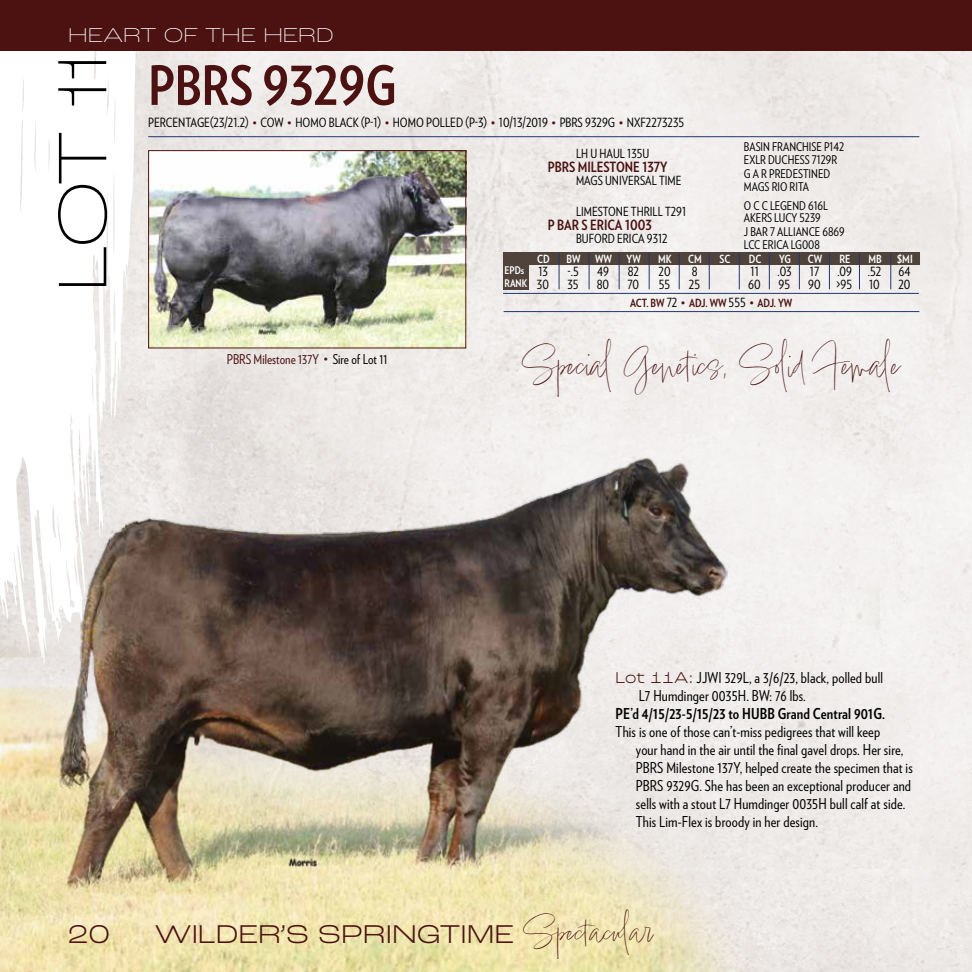
<style>
.page{position:relative;width:972px;height:972px;background:#fff}
.page>*{position:absolute;margin:0;border:0;box-sizing:border-box;transform-origin:0 0}
.t1{font:200 expanded 72px "Roc Grotesk";color:#000}
.t2{font:700 54px "Verlag Condensed";color:#4b1211}
.t3{font:42px "Lindsey Signature";color:#4b1211;scale:.9 1}
.t4{font:300 expanded 27px "Roc Grotesk";color:#4b1211}
.t5{font:200 expanded 21px "Roc Grotesk";color:#fff}
.t6{font:15px/18px "Verlag Condensed";letter-spacing:.01em;color:#000}
.t7{font:700 15px "Verlag Condensed";letter-spacing:.01em;color:#000}
.t8{font:700 14.1px "Verlag Condensed";color:#4b1211}
.t9{font:13.5px "Verlag Condensed";color:#4b1211}
.t10{font:12.75px "Verlag Condensed";color:#000}
.t11{font:12.6px "Verlag Condensed";color:#000}
.t12{font:12px/12.6px "Verlag Condensed";color:#000}
.t13{font:700 11.25px "Verlag Condensed";color:#fff}
.t14{font:700 11.25px "Verlag Condensed";color:#4b1211}
.t15{font:700 10.5px/12.9px "Verlag Condensed";color:#fff}
.s1{font-weight:700;font-size:11.25px;color:#4b1211}
.s2{color:#000}
.s3{font-weight:400;font-size:12.75px;color:#000}
.s4{font-family:"Roc Grotesk";font-weight:300;font-stretch:expanded;font-size:16.5px;color:#4b1211}
.s5{font-family:"Lindsey Signature";font-weight:400;font-stretch:normal;font-size:36px}
</style>
<div class="page">
<img style="left:139px;top:50px;width:833px;height:922px">
<svg style="left:0;top:50px;width:139px;height:376px"></svg>
<img style="left:0;top:426px;width:886px;height:546px">
<hr style="left:148px;top:136px;width:771px;height:1px;background:#22366d">
<div style="left:503px;top:253px;width:416px;height:12px;background:#4f433c"></div>
<hr style="left:559px;top:253px;width:1px;height:36px;background:#22366d">
<hr style="left:589px;top:253px;width:1px;height:36px;background:#22366d">
<hr style="left:619px;top:253px;width:1px;height:36px;background:#22366d">
<hr style="left:649px;top:253px;width:1px;height:36px;background:#22366d">
<hr style="left:679px;top:253px;width:1px;height:36px;background:#22366d">
<hr style="left:709px;top:253px;width:1px;height:36px;background:#22366d">
<hr style="left:739px;top:253px;width:1px;height:36px;background:#22366d">
<hr style="left:769px;top:253px;width:1px;height:36px;background:#22366d">
<hr style="left:799px;top:253px;width:1px;height:36px;background:#22366d">
<hr style="left:829px;top:253px;width:1px;height:36px;background:#22366d">
<hr style="left:859px;top:253px;width:1px;height:36px;background:#22366d">
<div style="left:503px;top:253px;width:26px;height:36px;background:#4f433c"></div>
<hr style="left:503px;top:293px;width:416px;height:1px;background:#22366d">
<hr style="left:504px;top:311px;width:415px;height:1px;background:#22366d">
<hr style="left:891px;top:253px;width:1px;height:36px;background:#22366d">
<img style="left:150px;top:152px;width:314px;height:194px">
<div style="left:148px;top:150px;width:318px;height:198px;border:1px solid #4b1211"></div>
<div style="left:0;top:0;width:972px;height:50px;background:#4b1211"></div>
<h3 class="t5" style="left:68px;top:22px;width:267px">HEART OF THE HERD</h3>
<h1 class="t1" style="left:38px;top:292px;width:242px;rotate:-90deg">LOT 11</h1>
<h2 class="t2" style="left:148px;top:45px;width:250px">PBRS 9329G</h2>
<p class="t10" style="left:148px;top:114px;width:538px">PERCENTAGE(23/21.2) <span class="s1">•</span> COW <span class="s1">•</span> HOMO BLACK (P-1) <span class="s1">•</span> HOMO POLLED (P-3) <span class="s1">•</span> 10/13/2019 <span class="s1">•</span> PBRS 9329G <span class="s1">•</span> NXF2273235</p>
<p class="t12" style="left:744px;top:140px;width:102px">BASIN FRANCHISE P142<br>EXLR DUCHESS 7129R</p>
<p class="t12" style="left:744px;top:167px;width:88px">G A R PREDESTINED<br>MAGS RIO RITA</p>
<p class="t11" style="left:576px;top:144px;width:75px">LH U HAUL 135U</p>
<p class="t8" style="left:548px;top:156px;width:121px">PBRS MILESTONE 137Y</p>
<p class="t11" style="left:576px;top:172px;width:107px">MAGS UNIVERSAL TIME</p>
<p class="t12" style="left:744px;top:198px;width:86px">O C C LEGEND 616L<br>AKERS LUCY 5239</p>
<p class="t12" style="left:744px;top:225px;width:102px">J BAR 7 ALLIANCE 6869<br>LCC ERICA LG008</p>
<p class="t11" style="left:576px;top:202px;width:112px">LIMESTONE THRILL T291</p>
<p class="t8" style="left:548px;top:215px;width:106px">P BAR S ERICA 1003</p>
<p class="t11" style="left:576px;top:230px;width:93px">BUFORD ERICA 9312</p>
<p class="t13" style="left:537px;top:251px;width:14px">CD</p>
<p class="t13" style="left:566px;top:251px;width:16px">BW</p>
<p class="t13" style="left:595px;top:251px;width:18px">WW</p>
<p class="t13" style="left:627px;top:251px;width:16px">YW</p>
<p class="t13" style="left:658px;top:251px;width:15px">MK</p>
<p class="t13" style="left:688px;top:251px;width:15px">CM</p>
<p class="t13" style="left:720px;top:251px;width:12px">SC</p>
<p class="t13" style="left:749px;top:251px;width:14px">DC</p>
<p class="t13" style="left:779px;top:251px;width:13px">YG</p>
<p class="t13" style="left:808px;top:251px;width:16px">CW</p>
<p class="t13" style="left:839px;top:251px;width:13px">RE</p>
<p class="t13" style="left:868px;top:251px;width:15px">MB</p>
<p class="t13" style="left:897px;top:251px;width:17px">$MI</p>
<p class="t10" style="left:538px;top:262px;width:11px">13</p>
<p class="t10" style="left:568px;top:262px;width:13px">-.5</p>
<p class="t10" style="left:597px;top:262px;width:14px">49</p>
<p class="t10" style="left:628px;top:262px;width:13px">82</p>
<p class="t10" style="left:659px;top:262px;width:14px">20</p>
<p class="t10" style="left:692px;top:262px;width:7px">8</p>
<p class="t10" style="left:750px;top:262px;width:10px">11</p>
<p class="t10" style="left:778px;top:262px;width:16px">.03</p>
<p class="t10" style="left:810px;top:262px;width:11px">17</p>
<p class="t10" style="left:837px;top:262px;width:16px">.09</p>
<p class="t10" style="left:868px;top:262px;width:15px">.52</p>
<p class="t10" style="left:899px;top:262px;width:14px">64</p>
<p class="t10" style="left:537px;top:275px;width:14px">30</p>
<p class="t10" style="left:567px;top:275px;width:13px">35</p>
<p class="t10" style="left:597px;top:275px;width:14px">80</p>
<p class="t10" style="left:627px;top:275px;width:13px">70</p>
<p class="t10" style="left:659px;top:275px;width:13px">55</p>
<p class="t10" style="left:689px;top:275px;width:13px">25</p>
<p class="t10" style="left:748px;top:275px;width:14px">60</p>
<p class="t10" style="left:779px;top:275px;width:13px">95</p>
<p class="t10" style="left:808px;top:275px;width:46px">90 &gt;95</p>
<p class="t10" style="left:869px;top:275px;width:12px">10</p>
<p class="t10" style="left:898px;top:275px;width:14px">20</p>
<p class="t15" style="left:505px;top:264px;width:24px">EPDs<br>RANK</p>
<p class="t9" style="left:227px;top:349px;width:162px">PBRS Milestone 137Y • <span class="s2">Sire of Lot 11</span></p>
<p class="t14" style="left:630px;top:295px;width:164px">ACT. BW <span class="s3">72</span> • ADJ. WW <span class="s3">555</span> • ADJ. YW</p>
<h3 class="t3" style="left:522px;top:339px;width:422px">Special Genetics, Solid Female</h3>
<h3 class="t4" style="left:68px;top:918px;width:44px">20</h3>
<p class="t6" style="left:639px;top:668px;width:246px;text-indent:-23px"><span class="s4">Lot 11A:</span> JJWI 329L, a 3/6/23, black, polled bull<br>L7 Humdinger 0035H. BW: 76 lbs.</p>
<p class="t7" style="left:616px;top:702px;width:271px">PE’d 4/15/23-5/15/23 to HUBB Grand Central 901G.</p>
<p class="t6" style="left:636px;top:722px;width:279px;text-indent:-20px">This is one of those can’t-miss pedigrees that will keep<br>your hand in the air until the final gavel drops. Her sire, PBRS Milestone 137Y, helped create the specimen that is PBRS 9329G. She has been an exceptional producer and sells with a stout L7 Humdinger 0035H bull calf at side.<br>This Lim-Flex is broody in her design.</p>
<h3 class="t4" style="left:155px;top:918px;width:500px">WILDER’S SPRINGTIME <span class="s5">Spectacular</span></h3>
</div>
